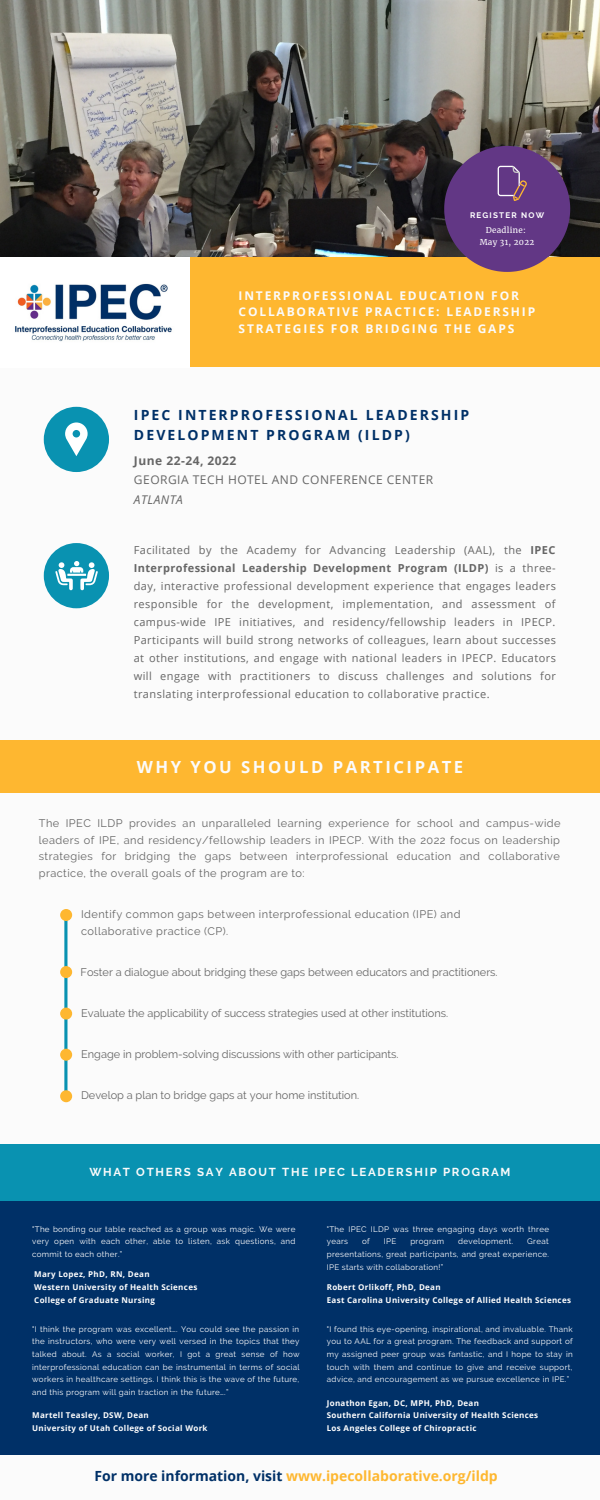
<style>
.page{position:relative;width:600px;height:1500px;background:#fbfbfb}
.page>*{position:absolute;margin:0;border:0;box-sizing:border-box;transform-origin:0 0}
.t1{font:700 16.7px "Open Sans";letter-spacing:.15em;color:#fbfbfb}
.t2{font:700 14px/19.5px "Open Sans";letter-spacing:.15em;color:#003067}
.t3{font:700 14px "Open Sans";color:#feb730}
.t4{font:700 12px/16.5px "Open Sans";letter-spacing:.15em;color:#fbfbfb}
.t5{font:12px "Open Sans";letter-spacing:.04em;color:#666}
.t6{font:700 12px "Open Sans";letter-spacing:.04em;color:#666}
.t7{font:italic 12px "Open Sans";letter-spacing:.04em;color:#666}
.t8{font:700 11.5px "Raleway";letter-spacing:.15em;color:#fbfbfb}
.t9{font:11px/18px "Open Sans";letter-spacing:.04em;color:#666;text-align:justify}
.t10{font:11px/16.5px "Raleway";color:#666;text-align:justify}
.t11{font:11px/16.5px "Raleway";letter-spacing:.04em;color:#666}
.t12{font:8px/12.7px "Raleway";letter-spacing:.04em;color:#fff;text-align:justify}
.t13{font:700 8px "Open Sans";letter-spacing:.04em;color:#fff}
.t14{font:8px "Merriweather";letter-spacing:.04em;color:#fff}
.t15{font:700 8px "Raleway";letter-spacing:.15em;color:#fff}
.s1{font-weight:700}
.s2{color:#003067}
</style>
<div class="page">
<img style="left:0;top:0;width:600px;height:257px">
<div style="left:0;top:1158px;width:600px;height:297px;background:#003067"></div>
<div style="left:0;top:257px;width:600px;height:110px;background:#feb730"></div>
<div style="left:0;top:257px;width:190px;height:110px;background:#fff"></div>
<div style="left:0;top:740px;width:600px;height:53px;background:#feb730"></div>
<div style="left:0;top:1144px;width:600px;height:56px;background:#0992b1"></div>
<div style="left:44px;top:407px;width:65px;height:65px;background:#0992b1;border-radius:50%"></div>
<div style="left:44px;top:543px;width:65px;height:65px;background:#0992b1;border-radius:50%"></div>
<svg style="left:65px;top:423px;width:23px;height:33px"></svg>
<img style="left:15px;top:283px;width:157px;height:59px">
<svg style="left:444px;top:146px;width:126px;height:126px"></svg>
<svg style="left:55px;top:561px;width:43px;height:29px"></svg>
<svg style="left:64px;top:921px;width:3px;height:169px"></svg>
<div style="left:60px;top:909px;width:12px;height:12px;background:#feb730;border-radius:50%"></div>
<div style="left:60px;top:966px;width:12px;height:12px;background:#feb730;border-radius:50%"></div>
<div style="left:60px;top:1008px;width:12px;height:12px;background:#feb730;border-radius:50%"></div>
<div style="left:60px;top:1049px;width:12px;height:12px;background:#feb730;border-radius:50%"></div>
<div style="left:60px;top:1090px;width:12px;height:12px;background:#feb730;border-radius:50%"></div>
<p class="t15" style="left:470px;top:211px;width:76px">REGISTER NOW</p>
<p class="t14" style="left:486px;top:225px;width:42px">Deadline:</p>
<p class="t14" style="left:480px;top:238px;width:56px">May 31, 2022</p>
<p class="t4" style="left:239px;top:287px;width:298px">INTERPROFESSIONAL EDUCATION FOR<br>COLLABORATIVE PRACTICE: LEADERSHIP<br>STRATEGIES FOR BRIDGING THE GAPS</p>
<p class="t2" style="left:134px;top:405px;width:337px">IPEC INTERPROFESSIONAL LEADERSHIP<br>DEVELOPMENT PROGRAM (ILDP)</p>
<p class="t6" style="left:134px;top:452px;width:104px">June 22-24, 2022</p>
<p class="t5" style="left:134px;top:471px;width:301px">GEORGIA TECH HOTEL AND CONFERENCE CENTER</p>
<p class="t7" style="left:134px;top:491px;width:50px">ATLANTA</p>
<p class="t9" style="left:134px;top:541px;width:424px">Facilitated by the Academy for Advancing Leadership (AAL), the <span class="s1">IPEC Interprofessional Leadership Development Program (ILDP)</span> is a three&shy;day, interactive professional development experience that engages leaders responsible for the development, implementation, and assessment of campus-wide IPE initiatives, and residency/fellowship leaders in IPECP.<br>Participants will build strong networks of colleagues, learn about successes at other institutions, and engage with national leaders in IPECP. Educators will engage with practitioners to discuss challenges and solutions for translating interprofessional education to collaborative practice.</p>
<p class="t1" style="left:137px;top:755px;width:328px">WHY YOU SHOULD PARTICIPATE</p>
<p class="t10" style="left:39px;top:815px;width:523px">The IPEC ILDP provides an unparalleled learning experience for school and campus-wide leaders of IPE, and residency/fellowship leaders in IPECP. With the 2022 focus on leadership strategies for bridging the gaps between interprofessional education and collaborative practice, the overall goals of the program are to:</p>
<p class="t11" style="left:81px;top:906px;width:381px">Identify common gaps between interprofessional education (IPE) and collaborative practice (CP).</p>
<p class="t10" style="left:81px;top:964px;width:419px">Foster a dialogue about bridging these gaps between educators and practitioners.</p>
<p class="t10" style="left:81px;top:1005px;width:369px">Evaluate the applicability of success strategies used at other institutions.</p>
<p class="t10" style="left:81px;top:1046px;width:319px">Engage in problem-solving discussions with other participants.</p>
<p class="t10" style="left:81px;top:1087px;width:280px">Develop a plan to bridge gaps at your home institution.</p>
<p class="t8" style="left:89px;top:1165px;width:423px">WHAT OTHERS SAY ABOUT THE IPEC LEADERSHIP PROGRAM</p>
<p class="t12" style="left:32px;top:1222px;width:265px">"The bonding our table reached as a group was magic. We were very open with each other, able to listen, ask questions, and commit to each other.”</p>
<p class="t13" style="left:34px;top:1269px;width:117px">Mary Lopez, PhD, RN, Dean</p>
<p class="t13" style="left:34px;top:1282px;width:165px">Western University of Health Sciences</p>
<p class="t13" style="left:34px;top:1294px;width:122px">College of Graduate Nursing</p>
<p class="t12" style="left:327px;top:1222px;width:224px">"The IPEC ILDP was three engaging days worth three years</p>
<p class="t12" style="left:362px;top:1235px;width:9px">of</p>
<p class="t12" style="left:384px;top:1235px;width:14px">IPE</p>
<p class="t12" style="left:410px;top:1235px;width:35px">program</p>
<p class="t12" style="left:458px;top:1235px;width:56px">development.</p>
<p class="t12" style="left:327px;top:1235px;width:224px;text-indent:200px">Great presentations, great participants, and great experience.<br>IPE starts with collaboration!”</p>
<p class="t13" style="left:327px;top:1282px;width:115px">Robert Orlikoff, PhD, Dean</p>
<p class="t13" style="left:327px;top:1294px;width:246px">East Carolina University College of Allied Health Sciences</p>
<p class="t12" style="left:327px;top:1322px;width:248px">"I found this eye-opening, inspirational, and invaluable. Thank you to AAL for a great program. The feedback and support of my assigned peer group was fantastic, and I hope to stay in touch with them and continue to give and receive support, advice, and encouragement as we pursue excellence in IPE.”</p>
<p class="t13" style="left:327px;top:1397px;width:154px">Jonathon Egan, DC, MPH, PhD, Dean</p>
<p class="t13" style="left:327px;top:1410px;width:213px">Southern California University of Health Sciences</p>
<p class="t13" style="left:327px;top:1423px;width:151px">Los Angeles College of Chiropractic</p>
<p class="t3" style="left:94px;top:1466px;width:405px"><span class="s2">For more information, visit</span> www.ipecollaborative.org/ildp</p>
<p class="t12" style="left:32px;top:1322px;width:269px">"I think the program was excellent…. You could see the passion in the instructors, who were very well versed in the topics that they talked about. As a social worker, I got a great sense of how interprofessional education can be instrumental in terms of social workers in healthcare settings. I think this is the wave of the future, and this program will gain traction in the future….”</p>
<p class="t13" style="left:32px;top:1410px;width:118px">Martell Teasley, DSW, Dean</p>
<p class="t13" style="left:32px;top:1423px;width:177px">University of Utah College of Social Work</p>
</div>
